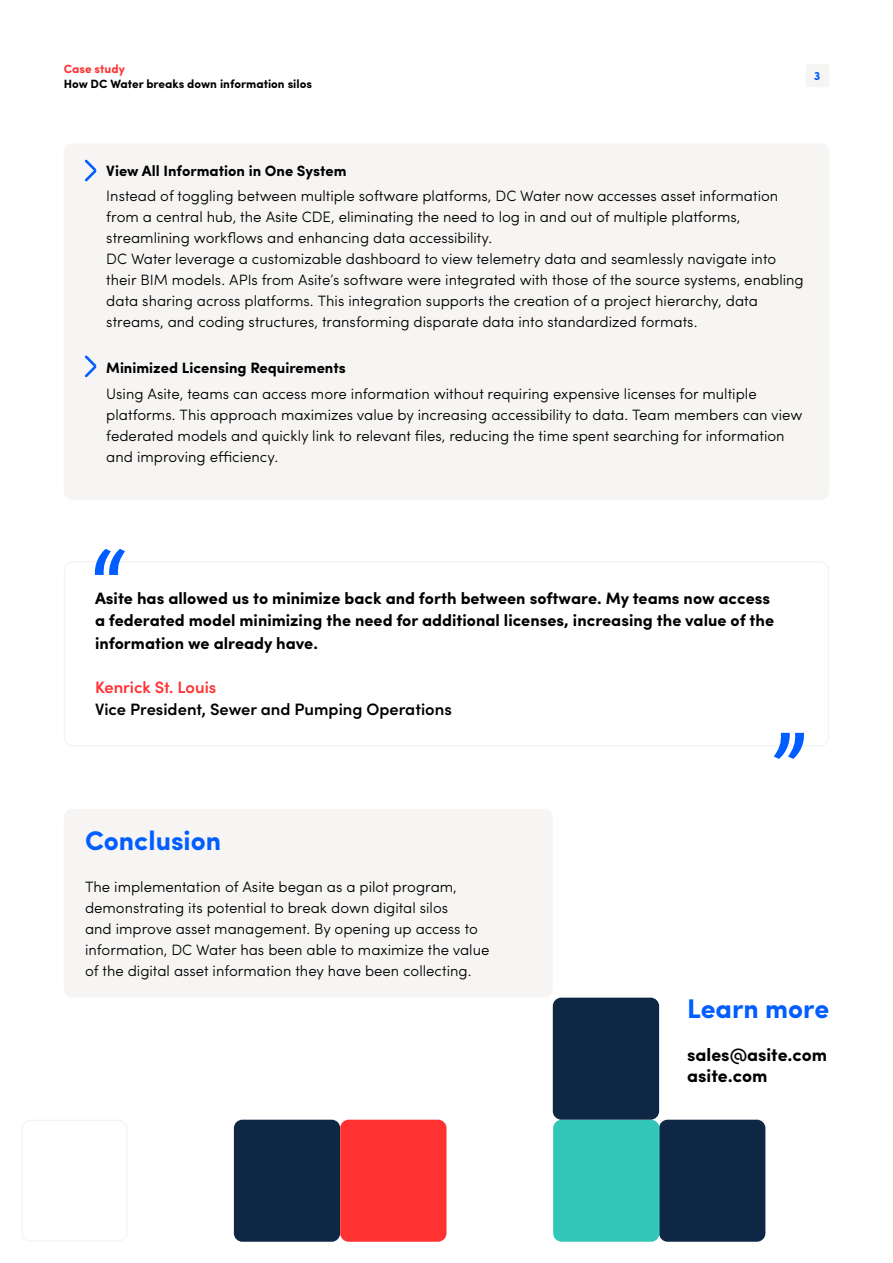
<style>
.page{position:relative;width:893px;height:1263px;background:#fff}
.page>*{position:absolute;margin:0;border:0;box-sizing:border-box;transform-origin:0 0}
.t1{font:600 90px "Sofia Pro";color:#005dff}
.t2{font:700 27px "Sofia Pro";color:#005dff}
.t3{font:700 18px/21.6px "Sofia Pro";color:#000}
.t4{font:700 16.5px/22.5px "Sofia Pro";color:#000}
.t5{font:600 16.5px "Sofia Pro";color:#000}
.t6{font:600 16.5px "Sofia Pro";color:#ff3131}
.t7{font:300 15px/21px "Sofia Pro";color:#000}
.t8{font:700 15px "Sofia Pro";color:#000}
.t9{font:700 12px "Sofia Pro";color:#000}
.t10{font:700 12px "Sofia Pro";color:#ff3131}
.t11{font:700 12px "Sofia Pro";color:#005dff}
</style>
<div class="page">
<div style="left:659px;top:1120px;width:106px;height:122px;background:#0d2745;border-radius:9px"></div>
<div style="left:553px;top:1120px;width:106px;height:122px;background:#33c7b7;border-radius:9px"></div>
<div style="left:553px;top:998px;width:106px;height:122px;background:#0d2745;border-radius:9px"></div>
<div style="left:64px;top:809px;width:489px;height:189px;background:#f6f5f3;border-radius:9px"></div>
<div style="left:234px;top:1120px;width:106px;height:122px;background:#0d2745;border-radius:9px"></div>
<div style="left:340px;top:1120px;width:106px;height:122px;background:#ff3131;border-radius:9px"></div>
<div style="left:806px;top:64px;width:23px;height:23px;background:#f6f5f3;border-radius:2px"></div>
<div style="left:64px;top:561px;width:765px;height:185px;border:2px solid #f6f5f3;border-radius:9px"></div>
<div style="left:21px;top:1120px;width:107px;height:122px;border:2px solid #f6f5f3;border-radius:9px"></div>
<div style="left:64px;top:143px;width:765px;height:357px;background:#f6f5f3;border-radius:9px"></div>
<svg style="left:85px;top:159px;width:12px;height:23px"></svg>
<svg style="left:85px;top:355px;width:12px;height:23px"></svg>
<p class="t10" style="left:64px;top:59px;width:63px">Case study</p>
<p class="t9" style="left:64px;top:74px;width:250px">How DC Water breaks down information silos</p>
<p class="t11" style="left:814px;top:67px;width:8px">3</p>
<p class="t8" style="left:106px;top:159px;width:242px">View All Information in One System</p>
<p class="t7" style="left:106px;top:184px;width:699px">Instead of toggling between multiple software platforms, DC Water now accesses asset information from a central hub, the Asite CDE, eliminating the need to log in and out of multiple platforms, streamlining workflows and enhancing data accessibility.<br>DC Water leverage a customizable dashboard to view telemetry data and seamlessly navigate into their BIM models. APIs from Asite’s software were integrated with those of the source systems, enabling data sharing across platforms. This integration supports the creation of a project hierarchy, data streams, and coding structures, transforming disparate data into standardized formats.</p>
<p class="t8" style="left:106px;top:357px;width:241px">Minimized Licensing Requirements</p>
<p class="t7" style="left:106px;top:382px;width:698px">Using Asite, teams can access more information without requiring expensive licenses for multiple platforms. This approach maximizes value by increasing accessibility to data. Team members can view federated models and quickly link to relevant files, reducing the time spent searching for information and improving efficiency.</p>
<h1 class="t1" style="left:90px;top:514px;width:38px">“</h1>
<p class="t4" style="left:95px;top:586px;width:681px">Asite has allowed us to minimize back and forth between software. My teams now access a federated model minimizing the need for additional licenses, increasing the value of the information we already have.</p>
<p class="t6" style="left:95px;top:674px;width:123px">Kenrick St. Louis</p>
<p class="t5" style="left:95px;top:697px;width:358px">Vice President, Sewer and Pumping Operations</p>
<h2 class="t2" style="left:85px;top:820px;width:138px">Conclusion</h2>
<p class="t7" style="left:85px;top:876px;width:406px">The implementation of Asite began as a pilot program, demonstrating its potential to break down digital silos<br>and improve asset management. By opening up access to information, DC Water has been able to maximize the value of the digital asset information they have been collecting.</p>
<h1 class="t1" style="left:771px;top:697px;width:38px">”</h1>
<h2 class="t2" style="left:687px;top:988px;width:144px">Learn more</h2>
<p class="t3" style="left:687px;top:1042px;width:142px">sales@asite.com asite.com</p>
</div>
